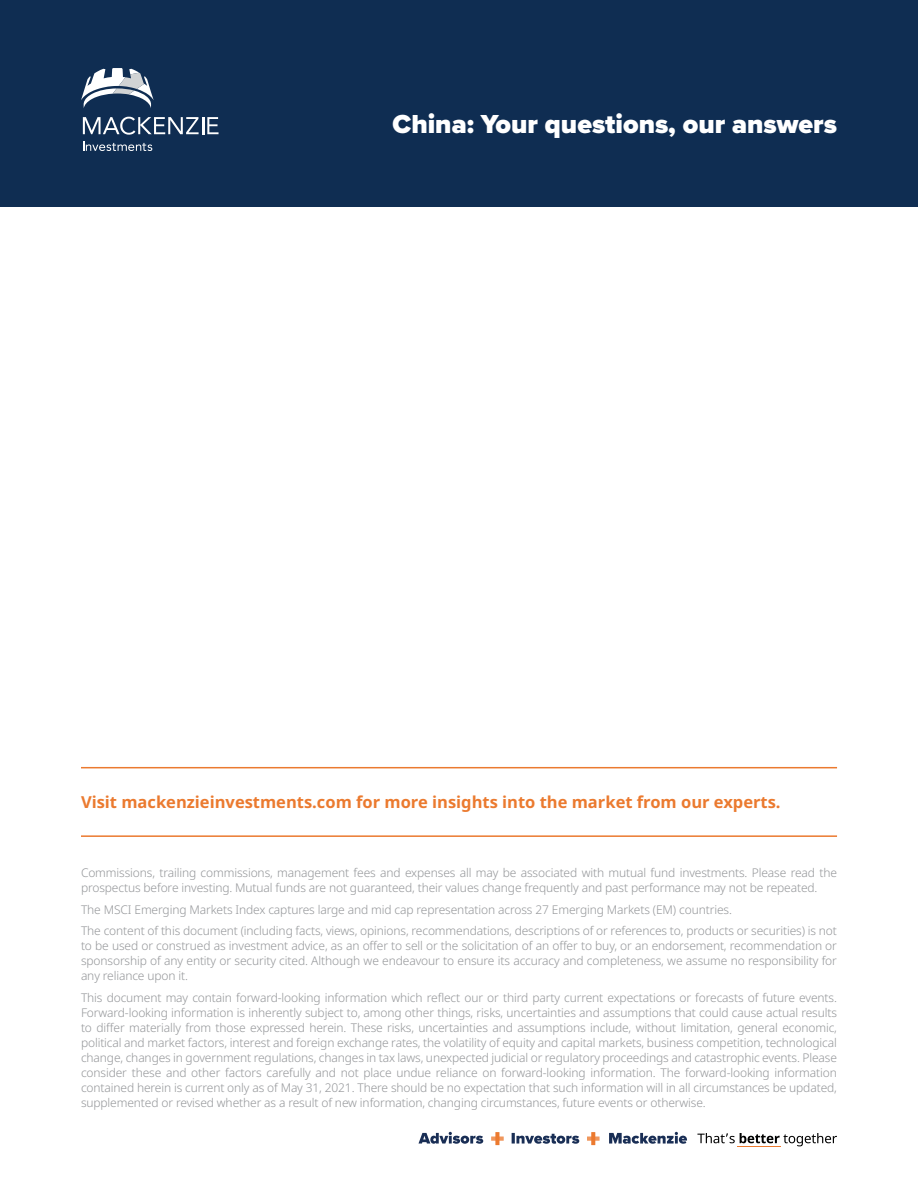
<style>
.page{position:relative;width:918px;height:1188px;background:#fff}
.page>*{position:absolute;margin:0;border:0;box-sizing:border-box;transform-origin:0 0}
.t1{font:900 27px "Proxima Nova";color:#fff}
.CTA{font:700 16.5px "Noto Sans";color:#eb7a2f}
.legal{font:300 12px/15px "Noto Sans";letter-spacing:-.01em;color:#939598;text-align:justify}
</style>
<div class="page">
<div style="left:0;top:0;width:918px;height:207px;background:#0f2d52"></div>
<svg style="left:512px;top:1133px;width:67px;height:11px"></svg>
<hr style="left:738px;top:1146px;width:43px;height:1px;background:#ec7a2f">
<svg style="left:491px;top:1132px;width:13px;height:13px"></svg>
<svg style="left:587px;top:1132px;width:13px;height:13px"></svg>
<svg style="left:697px;top:1133px;width:140px;height:13px"></svg>
<svg style="left:609px;top:1132px;width:78px;height:12px"></svg>
<svg style="left:419px;top:1132px;width:64px;height:12px"></svg>
<hr style="left:81px;top:767px;width:756px;height:1px;background:#eb7a2f">
<hr style="left:81px;top:835px;width:756px;height:2px;background:#eb7a2f">
<svg style="left:83px;top:117px;width:136px;height:18px"></svg>
<svg style="left:83px;top:141px;width:69px;height:10px"></svg>
<svg style="left:81px;top:68px;width:73px;height:40px"></svg>
<h1 class="t1" style="left:393px;top:104px;width:446px">China: Your questions, our answers</h1>
<p class="CTA" style="left:81px;top:791px;width:701px">Visit mackenzieinvestments.com for more insights into the market from our experts.</p>
<p class="legal" style="left:81px;top:865px;width:758px">Commissions, trailing commissions, management fees and expenses all may be associated with mutual fund investments. Please read the prospectus before investing. Mutual funds are not guaranteed, their values change frequently and past performance may not be repeated.</p>
<p class="legal" style="left:81px;top:902px;width:652px">The MSCI Emerging Markets Index captures large and mid cap representation across 27 Emerging Markets (EM) countries.</p>
<p class="legal" style="left:81px;top:924px;width:758px">The content of this document (including facts, views, opinions, recommendations, descriptions of or references to, products or securities) is not to be used or construed as investment advice, as an offer to sell or the solicitation of an offer to buy, or an endorsement, recommendation or sponsorship of any entity or security cited. Although we endeavour to ensure its accuracy and completeness, we assume no responsibility for any reliance upon it.</p>
<p class="legal" style="left:81px;top:990px;width:758px">This document may contain forward-looking information which reflect our or third party current expectations or forecasts of future events.<br>Forward-looking information is inherently subject to, among other things, risks, uncertainties and assumptions that could cause actual results to differ materially from those expressed herein. These risks, uncertainties and assumptions include, without limitation, general economic, political and market factors, interest and foreign exchange rates, the volatility of equity and capital markets, business competition, technological change, changes in government regulations, changes in tax laws, unexpected judicial or regulatory proceedings and catastrophic events. Please consider these and other factors carefully and not place undue reliance on forward-looking information. The forward-looking information contained herein is current only as of May 31, 2021. There should be no expectation that such information will in all circumstances be updated, supplemented or revised whether as a result of new information, changing circumstances, future events or otherwise.</p>
</div>
